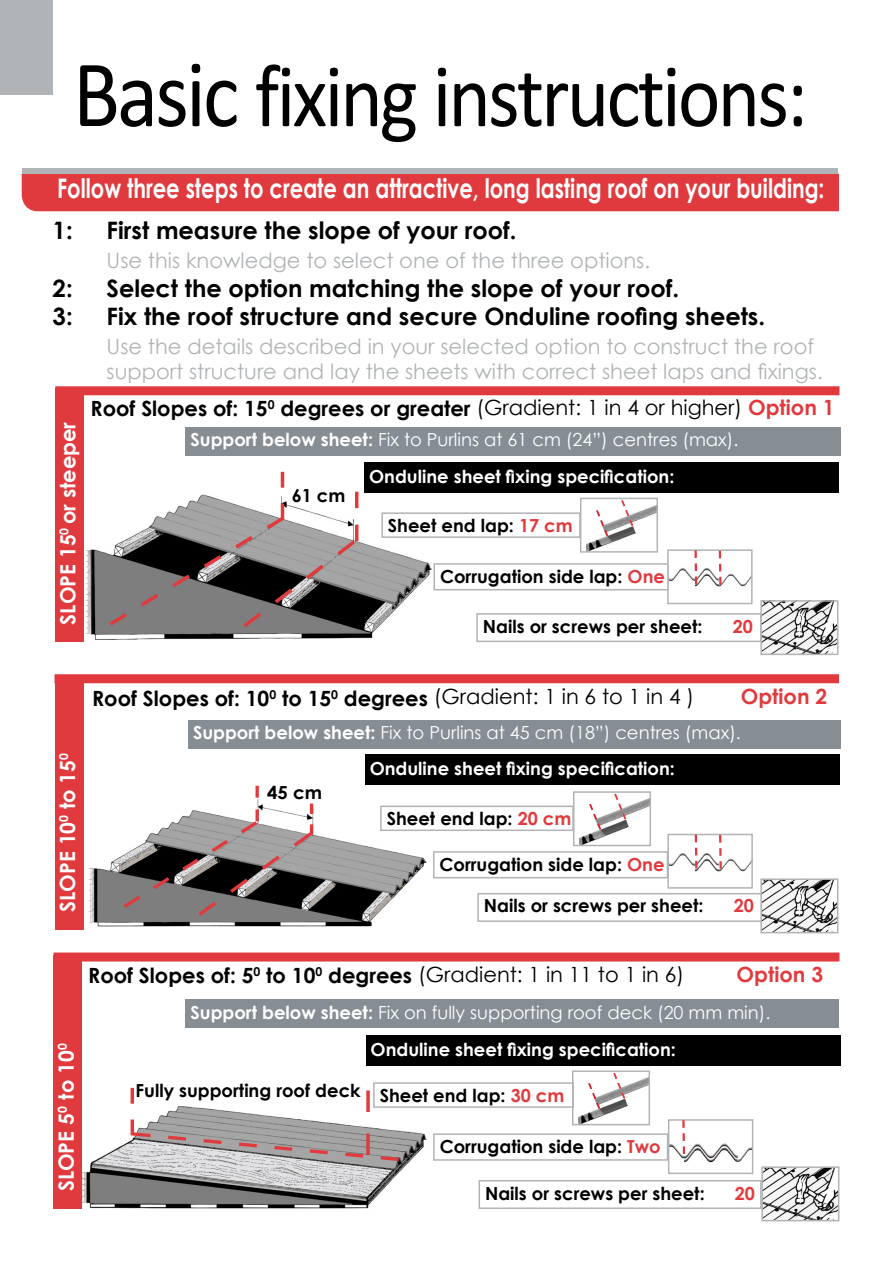
<style>
.page{position:relative;width:893px;height:1263px;background:#fff}
.page>*{position:absolute;margin:0;border:0;box-sizing:border-box;transform-origin:0 0}
.t1{font:90px "Calibri";letter-spacing:-.035em;color:#000;scale:.9 1}
.t2{font:700 27px "Century Gothic";color:#fff;scale:.78 1}
.t3{font:700 24px "Century Gothic";color:#000}
.t4{font:21px/25.2px "Century Gothic";color:#b1b4b6}
.t5{font:700 21px "Century Gothic";color:#000}
.t6{font:700 21px "Century Gothic";color:#fff}
.t7{font:700 21px "Century Gothic";color:#e03a3e}
.t8{font:700 18px "Century Gothic";color:#000}
.t9{font:18px "Century Gothic";color:#fff}
.t10{font:700 18px "Century Gothic";color:#fff}
.t11{font:700 18px "Century Gothic";color:#e03a3e}
.s1{font-size:96px}
.s2{font-weight:400}
.s3{color:#e03a3e}
.s4{font-weight:700}
</style>
<div class="page">
<div style="left:0;top:0;width:53px;height:94px;background:#b1b4b6"></div>
<div style="left:22px;top:174px;width:817px;height:37px;background:#e03a3e"></div>
<div style="left:22px;top:169px;width:816px;height:5px;background:#b1b4b6"></div>
<img style="left:87px;top:492px;width:345px;height:148px">
<svg style="left:106px;top:472px;width:253px;height:159px"></svg>
<img style="left:670px;top:567px;width:80px;height:20px">
<div style="left:667px;top:549px;width:86px;height:55px;border:2px solid #b1b4b6"></div>
<svg style="left:693px;top:549px;width:5px;height:37px"></svg>
<svg style="left:718px;top:549px;width:5px;height:38px"></svg>
<div style="left:433px;top:563px;width:236px;height:27px;border:2px solid #b1b4b6"></div>
<div style="left:382px;top:513px;width:198px;height:24px;background:#fff"></div>
<div style="left:381px;top:512px;width:200px;height:26px;border:2px solid #b1b4b6"></div>
<img style="left:586px;top:505px;width:69px;height:45px">
<div style="left:580px;top:498px;width:78px;height:55px;border:2px solid #b1b4b6"></div>
<svg style="left:619px;top:497px;width:16px;height:32px"></svg>
<svg style="left:594px;top:508px;width:16px;height:31px"></svg>
<div style="left:476px;top:613px;width:286px;height:29px;border:2px solid #b1b4b6"></div>
<div style="left:364px;top:462px;width:475px;height:30px;background:#000"></div>
<div style="left:55px;top:386px;width:784px;height:9px;background:#e03a3e"></div>
<div style="left:185px;top:427px;width:655px;height:29px;background:#868e93"></div>
<div style="left:55px;top:388px;width:29px;height:254px;background:#e03a3e"></div>
<div style="left:55px;top:674px;width:784px;height:9px;background:#e03a3e"></div>
<img style="left:89px;top:784px;width:337px;height:143px">
<svg style="left:120px;top:786px;width:195px;height:133px"></svg>
<img style="left:670px;top:852px;width:80px;height:20px">
<div style="left:667px;top:834px;width:86px;height:55px;border:2px solid #b1b4b6"></div>
<svg style="left:694px;top:833px;width:5px;height:38px"></svg>
<svg style="left:718px;top:833px;width:5px;height:38px"></svg>
<div style="left:433px;top:851px;width:235px;height:27px;border:2px solid #b1b4b6"></div>
<div style="left:380px;top:805px;width:194px;height:26px;border:2px solid #b1b4b6"></div>
<img style="left:579px;top:798px;width:69px;height:45px">
<div style="left:573px;top:791px;width:78px;height:55px;border:2px solid #b1b4b6"></div>
<svg style="left:613px;top:791px;width:15px;height:31px"></svg>
<svg style="left:587px;top:801px;width:16px;height:31px"></svg>
<div style="left:477px;top:893px;width:285px;height:29px;border:2px solid #b1b4b6"></div>
<img style="left:763px;top:881px;width:72px;height:49px">
<div style="left:760px;top:878px;width:78px;height:55px;border:2px solid #b1b4b6"></div>
<div style="left:365px;top:754px;width:474px;height:30px;background:#000"></div>
<div style="left:188px;top:719px;width:652px;height:29px;background:#868e93"></div>
<div style="left:55px;top:676px;width:29px;height:253px;background:#e03a3e"></div>
<img style="left:82px;top:1131px;width:345px;height:78px">
<svg style="left:129px;top:1088px;width:273px;height:80px"></svg>
<div style="left:373px;top:1082px;width:201px;height:26px;border:2px solid #b1b4b6"></div>
<img style="left:578px;top:1077px;width:69px;height:45px">
<div style="left:572px;top:1070px;width:78px;height:55px;border:2px solid #b1b4b6"></div>
<svg style="left:612px;top:1070px;width:15px;height:31px"></svg>
<svg style="left:586px;top:1080px;width:16px;height:31px"></svg>
<img style="left:671px;top:1143px;width:79px;height:20px">
<div style="left:668px;top:1119px;width:85px;height:55px;border:2px solid #b1b4b6"></div>
<svg style="left:681px;top:1119px;width:5px;height:37px"></svg>
<div style="left:433px;top:1133px;width:235px;height:28px;border:2px solid #b1b4b6"></div>
<div style="left:479px;top:1180px;width:283px;height:29px;border:2px solid #b1b4b6"></div>
<div style="left:366px;top:1035px;width:474px;height:30px;background:#000"></div>
<div style="left:54px;top:952px;width:785px;height:9px;background:#e03a3e"></div>
<div style="left:185px;top:999px;width:654px;height:29px;background:#868e93"></div>
<div style="left:54px;top:955px;width:28px;height:254px;background:#e03a3e"></div>
<img style="left:763px;top:603px;width:72px;height:49px">
<div style="left:760px;top:600px;width:78px;height:55px;border:2px solid #b1b4b6"></div>
<img style="left:764px;top:1169px;width:72px;height:49px">
<div style="left:761px;top:1166px;width:78px;height:55px;border:2px solid #b1b4b6"></div>
<h1 class="t1" style="left:73px;top:34px;width:818px"><span class="s1">Basic</span> fixing instructions:</h1>
<h2 class="t2" style="left:57px;top:168px;width:985px">Follow three steps to create an attractive, long lasting roof on your building:</h2>
<h3 class="t3" style="left:53px;top:212px;width:22px">1:</h3>
<h3 class="t3" style="left:107px;top:212px;width:411px">First measure the slope of your roof.</h3>
<p class="t4" style="left:107px;top:247px;width:545px">Use this knowledge to select one of the three options.</p>
<h3 class="t3" style="left:53px;top:270px;width:22px">2:</h3>
<h3 class="t3" style="left:107px;top:270px;width:574px">Select the option matching the slope of your roof.</h3>
<h3 class="t3" style="left:53px;top:299px;width:22px">3:</h3>
<h3 class="t3" style="left:107px;top:299px;width:660px">Fix the roof structure and secure Onduline roofing sheets.</h3>
<p class="t4" style="left:107px;top:334px;width:718px">Use the details described in your selected option to construct the roof support structure and lay the sheets with correct sheet laps and fixings.</p>
<p class="t6" style="left:52px;top:624px;width:204px;rotate:-90deg">SLOPE 15<sup>0</sup> or steeper</p>
<p class="t5" style="left:91px;top:393px;width:746px">Roof Slopes of: 15<sup>0</sup> degrees or greater <span class="s2">(Gradient: 1 in 4 or higher)</span> <span class="s3">Option 1</span></p>
<p class="t9" style="left:190px;top:427px;width:549px"><span class="s4">Support below sheet:</span> Fix to Purlins at 61 cm (24”) centres (max).</p>
<p class="t8" style="left:292px;top:482px;width:55px">61 cm</p>
<p class="t10" style="left:369px;top:463px;width:307px">Onduline sheet fixing specification:</p>
<p class="t8" style="left:388px;top:512px;width:186px">Sheet end lap: <span class="s3">17 cm</span></p>
<p class="t8" style="left:440px;top:562px;width:226px">Corrugation side lap: <span class="s3">One</span></p>
<p class="t8" style="left:483px;top:612px;width:221px">Nails or screws per sheet:</p>
<p class="t11" style="left:733px;top:612px;width:22px">20</p>
<p class="t6" style="left:52px;top:912px;width:160px;rotate:-90deg">SLOPE 10<sup>0</sup> to 15<sup>0</sup></p>
<p class="t5" style="left:92px;top:682px;width:604px">Roof Slopes of: 10<sup>0</sup> to 15<sup>0</sup> degrees <span class="s2">(Gradient: 1 in 6 to 1 in 4 )</span></p>
<p class="t7" style="left:741px;top:681px;width:88px">Option 2</p>
<p class="t9" style="left:193px;top:720px;width:549px"><span class="s4">Support below sheet:</span> Fix to Purlins at 45 cm (18”) centres (max).</p>
<p class="t8" style="left:267px;top:779px;width:56px">45 cm</p>
<p class="t10" style="left:370px;top:755px;width:307px">Onduline sheet fixing specification:</p>
<p class="t8" style="left:387px;top:805px;width:186px">Sheet end lap: <span class="s3">20 cm</span></p>
<p class="t8" style="left:440px;top:850px;width:226px">Corrugation side lap: <span class="s3">One</span></p>
<p class="t8" style="left:484px;top:892px;width:221px">Nails or screws per sheet:</p>
<p class="t11" style="left:734px;top:892px;width:22px">20</p>
<p class="t6" style="left:50px;top:1191px;width:149px;rotate:-90deg">SLOPE 5<sup>0</sup> to 10<sup>0</sup></p>
<p class="t5" style="left:88px;top:960px;width:598px">Roof Slopes of: 5<sup>0</sup> to 10<sup>0</sup> degrees <span class="s2">(Gradient: 1 in 11 to 1 in 6)</span></p>
<p class="t7" style="left:737px;top:958px;width:88px">Option 3</p>
<p class="t9" style="left:190px;top:1000px;width:581px"><span class="s4">Support below sheet:</span> Fix on fully supporting roof deck (20 mm min).</p>
<p class="t10" style="left:371px;top:1036px;width:307px">Onduline sheet fixing specification:</p>
<p class="t8" style="left:136px;top:1077px;width:430px">Fully supporting roof deck Sheet end lap: <span class="s3">30 cm</span></p>
<p class="t8" style="left:440px;top:1133px;width:223px">Corrugation side lap: <span class="s3">Two</span></p>
<p class="t8" style="left:485px;top:1179px;width:221px">Nails or screws per sheet:</p>
<p class="t11" style="left:735px;top:1179px;width:22px">20</p>
</div>
